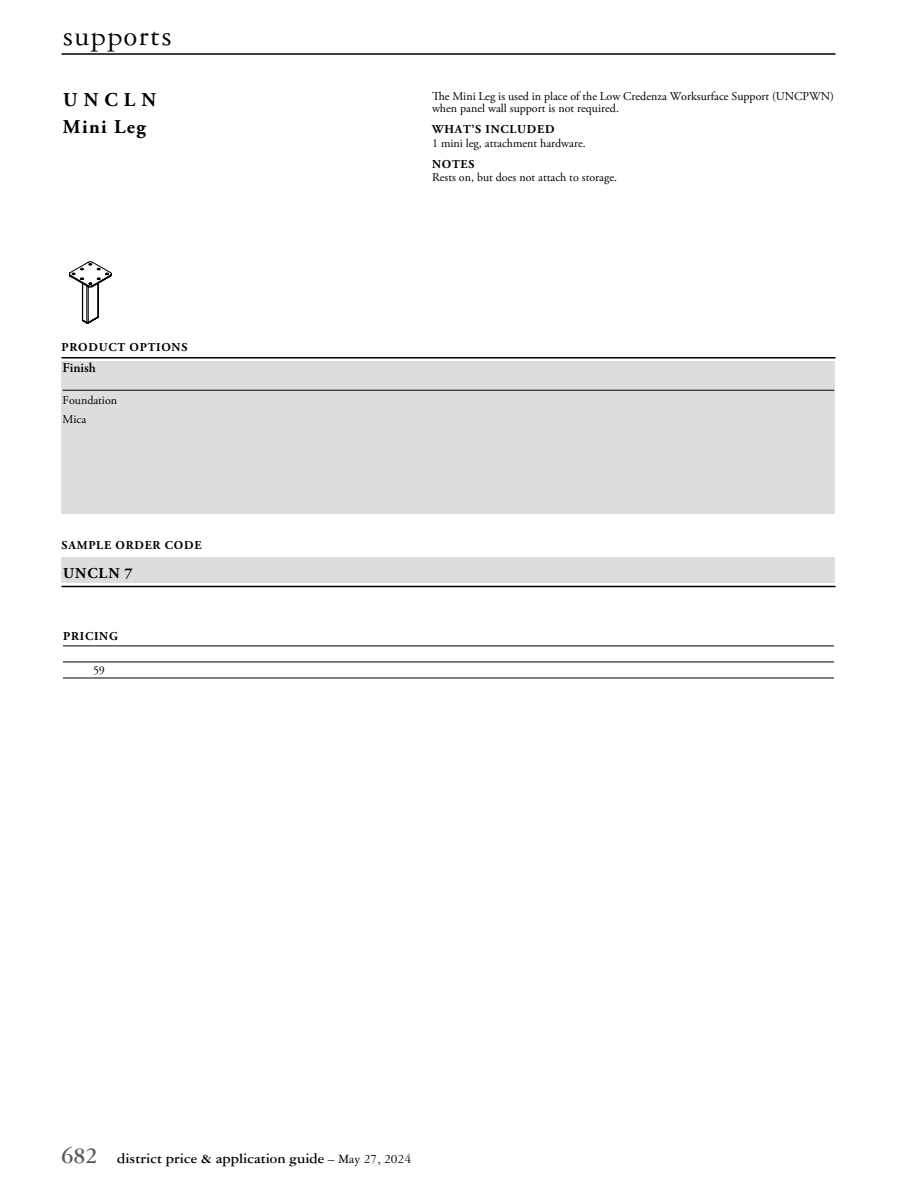
<style>
.page{position:relative;width:918px;height:1188px;background:#fff}
.page>*{position:absolute;margin:0;border:0;box-sizing:border-box;transform-origin:0 0}
.t1{font:30px "Garamond Three";letter-spacing:.05em;color:#000}
.t2{font:700 19.5px/27px "Adobe Garamond Pro";letter-spacing:.07em;color:#000}
.t3{font:700 15px "Garamond Three";color:#000}
.t4{font:700 15px "Adobe Garamond Pro";letter-spacing:.065em;color:#000}
.t5{font:600 13.5px "Adobe Garamond Pro";color:#000}
.t6{font:12px/12px "Adobe Garamond Pro";color:#000}
.t7{font:700 12px "Adobe Garamond Pro";letter-spacing:.065em;color:#000}
.s1{font-size:24px;color:#58595b}
.s2{font-weight:400;font-size:13.5px}
</style>
<div class="page">
<hr style="left:62px;top:53px;width:774px;height:2px;background:#000">
<div style="left:62px;top:362px;width:774px;height:152px;background:#dcddde"></div>
<hr style="left:63px;top:390px;width:771px;height:1px;background:#000">
<hr style="left:62px;top:357px;width:774px;height:1px;background:#000">
<hr style="left:62px;top:586px;width:774px;height:1px;background:#000">
<div style="left:62px;top:557px;width:774px;height:26px;background:#dcddde"></div>
<hr style="left:63px;top:646px;width:771px;height:1px;background:#000">
<hr style="left:63px;top:662px;width:771px;height:1px;background:#000">
<hr style="left:63px;top:678px;width:771px;height:1px;background:#000">
<svg style="left:69px;top:262px;width:43px;height:62px"></svg>
<h1 class="t1" style="left:63px;top:20px;width:110px">supports</h1>
<h2 class="t2" style="left:63px;top:86px;width:95px">UNCLN<br>Mini Leg</h2>
<p class="t7" style="left:62px;top:340px;width:127px">PRODUCT OPTIONS</p>
<p class="t5" style="left:63px;top:360px;width:35px">Finish</p>
<p class="t6" style="left:63px;top:391px;width:56px;line-height:19.5px">Foundation<br>Mica</p>
<p class="t7" style="left:62px;top:538px;width:141px">SAMPLE ORDER CODE</p>
<p class="t4" style="left:63px;top:564px;width:71px">UNCLN 7</p>
<p class="t7" style="left:63px;top:629px;width:56px">PRICING</p>
<p class="t6" style="left:93px;top:664px;width:13px">59</p>
<p class="t6" style="left:432px;top:91px;width:403px">The Mini Leg is used in place of the Low Credenza Worksurface Support (UNCPWN) when panel wall support is not required.</p>
<p class="t7" style="left:432px;top:122px;width:124px">WHAT’S INCLUDED</p>
<p class="t6" style="left:432px;top:137px;width:155px">1 mini leg, attachment hardware.</p>
<p class="t7" style="left:432px;top:157px;width:44px">NOTES</p>
<p class="t6" style="left:432px;top:172px;width:187px">Rests on, but does not attach to storage.</p>
<p class="t3" style="left:62px;top:1150px;width:351px"><span class="s1">682</span> district price &amp; application guide <span class="s2">– May 27, 2024</span></p>
</div>
